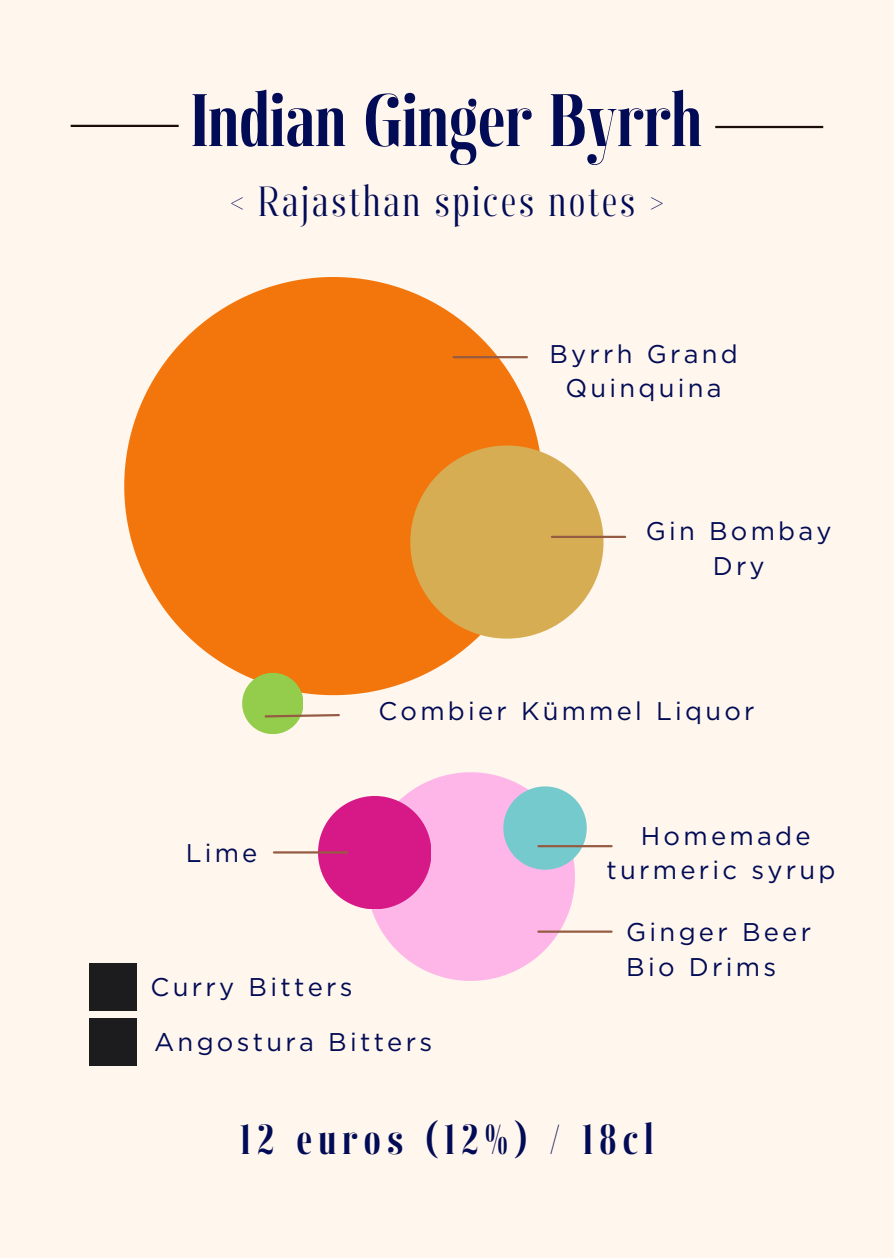
<style>
.page{position:relative;width:894px;height:1258px;background:#fff}
.page>*{position:absolute;margin:0;border:0;box-sizing:border-box;transform-origin:0 0}
.t1{font:74.1px "Manison 700 Cond";color:#020b55}
.t2{font:condensed 42px "Manison";letter-spacing:.06em;color:#020b55}
.t3{font:42px "Manison 700 Cond";letter-spacing:.15em;color:#020b55}
.t4{font:25.5px/34.2px "Gotham";letter-spacing:.13em;color:#020b55;text-align:center}
</style>
<div class="page">
<div style="left:0;top:0;width:893px;height:1258px;background:#fff6ed"></div>
<svg style="left:124px;top:277px;width:415px;height:418px;fill:#f3760d"></svg>
<svg style="left:410px;top:445px;width:193px;height:193px;background:#ddae5b"></svg>
<svg style="left:242px;top:673px;width:99px;height:60px"></svg>
<svg style="left:318px;top:772px;width:268px;height:209px"></svg>
<hr style="left:538px;top:845px;width:73px;height:2px;background:#965c43">
<div style="left:89px;top:963px;width:48px;height:47px;background:#1c1c1e"></div>
<hr style="left:551px;top:536px;width:74px;height:2px;background:#965c43">
<hr style="left:453px;top:356px;width:73px;height:2px;background:#965c43">
<hr style="left:538px;top:930px;width:73px;height:3px;background:#965c43">
<hr style="left:274px;top:851px;width:73px;height:2px;background:#965c43">
<div style="left:89px;top:1018px;width:48px;height:47px;background:#1c1c1e"></div>
<hr style="left:71px;top:125px;width:108px;height:2px;background:#1b0d0a">
<hr style="left:715px;top:126px;width:108px;height:2px;background:#1b0d0a">
<h1 class="t1" style="left:191px;top:77px;width:512px">Indian Ginger Byrrh</h1>
<h2 class="t2" style="left:230px;top:177px;width:435px">&lt; Rajasthan spices notes &gt;</h2>
<p class="t4" style="left:549px;top:337px;width:190px">Byrrh Grand<br>Quinquina</p>
<p class="t4" style="left:645px;top:514px;width:187px;line-height:35.1px">Gin Bombay<br>Dry</p>
<p class="t4" style="left:378px;top:693px;width:377px">Combier Kümmel Liquor</p>
<p class="t4" style="left:186px;top:835px;width:73px">Lime</p>
<p class="t4" style="left:150px;top:970px;width:203px">Curry Bitters</p>
<p class="t4" style="left:606px;top:818px;width:230px">Homemade turmeric syrup</p>
<p class="t4" style="left:626px;top:914px;width:186px;text-align:left">Ginger Beer<br>Bio Drims</p>
<p class="t4" style="left:154px;top:1025px;width:279px">Angostura Bitters</p>
<h2 class="t3" style="left:240px;top:1115px;width:414px">12 euros (12%) / 18cl</h2>
</div>
